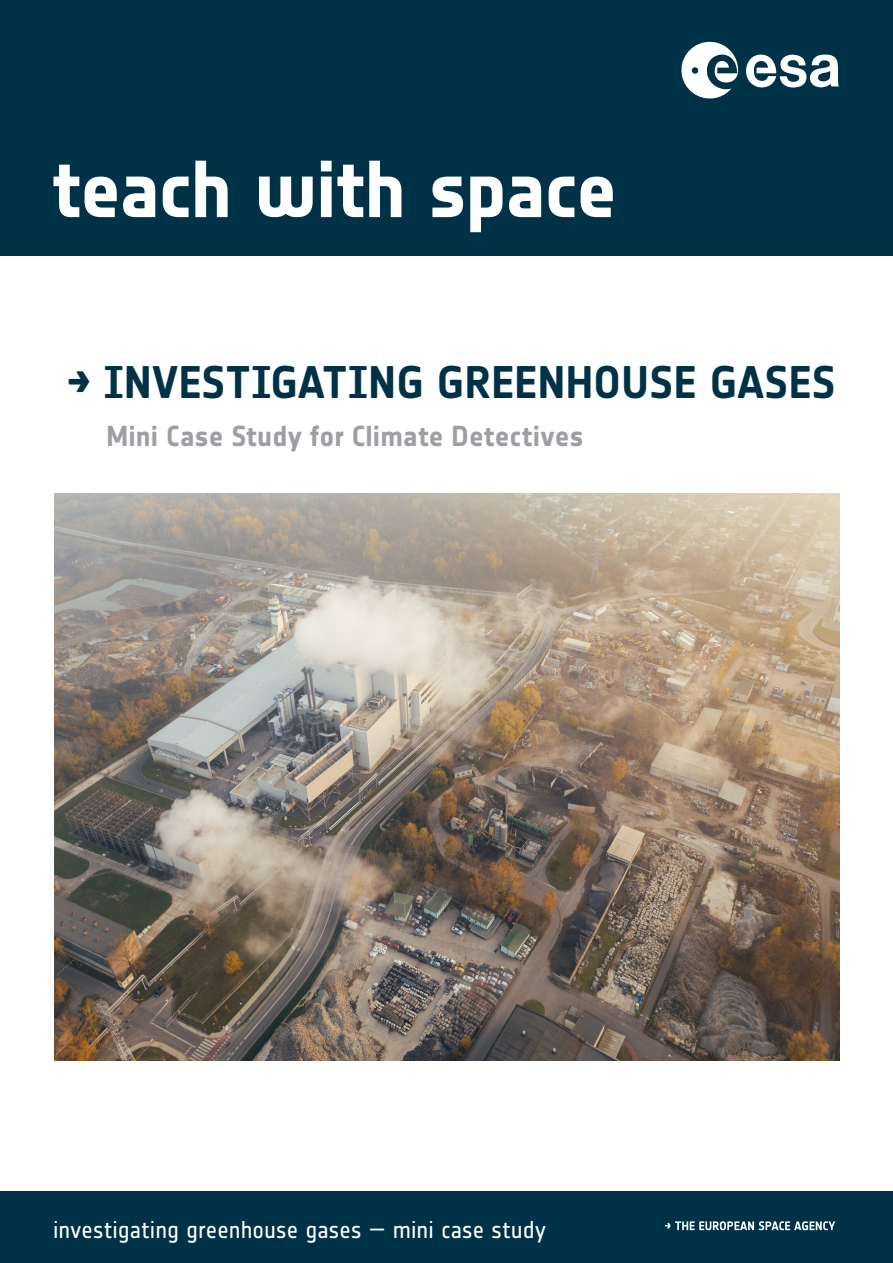
<style>
.page{position:relative;width:893px;height:1263px;background:#fff}
.page>*{position:absolute;margin:0;border:0;box-sizing:border-box;transform-origin:0 0}
.t1{font:79.5px "Notes Style Bold Tf";letter-spacing:-.01em;color:#fff}
.t2{font:700 45px "Notes Esa";letter-spacing:.01em;color:#003247}
.t3{font:700 28.5px "Notes Esa";letter-spacing:.005em;color:#9d9fa2}
.t4{font:24px "Notes Esa";letter-spacing:.005em;color:#fff}
</style>
<div class="page">
<div style="left:0;top:0;width:893px;height:256px;background:#003247"></div>
<svg style="left:746px;top:54px;width:93px;height:34px"></svg>
<svg style="left:681px;top:42px;width:57px;height:57px"></svg>
<div style="left:0;top:1191px;width:893px;height:72px;background:#003247"></div>
<svg style="left:665px;top:1221px;width:170px;height:9px"></svg>
<img style="left:54px;top:493px;width:785px;height:567px">
<p class="t1" style="left:52px;top:142px;width:566px">teach with space</p>
<p class="t2" style="left:67px;top:356px;width:771px">→ INVESTIGATING GREENHOUSE GASES</p>
<p class="t3" style="left:106px;top:419px;width:479px">Mini Case Study for Climate Detectives</p>
<p class="t4" style="left:53px;top:1215px;width:494px">investigating greenhouse gases — mini case study</p>
</div>
